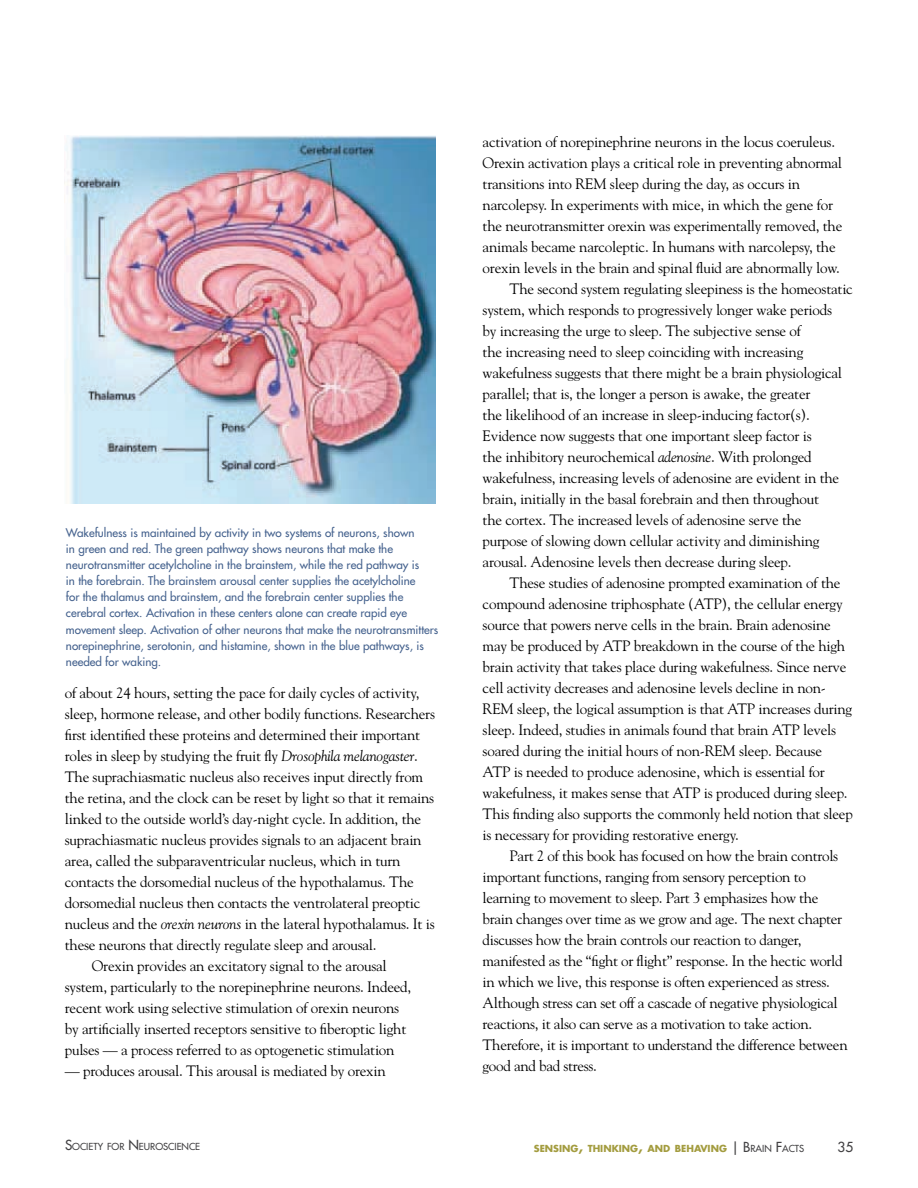
<style>
.page{position:relative;width:918px;height:1188px;background:#fff}
.page>*{position:absolute;margin:0;border:0;box-sizing:border-box;transform-origin:0 0}
.t1{font:15px "Goudy";letter-spacing:-.015em;color:#000}
.t2{font:13.5px "Futura";color:#414042}
.t3{font:11.7px/16px "Futura";color:#45628e}
.t4{font:700 9.45px "Futura";color:#a39c3f}
.t5{font:9.45px "Futura";color:#414042}
.s1{font-style:italic}
.s2{font-size:13.5px}
.s3{font-weight:400;font-size:13.5px;color:#414042}
.s4{font-weight:400;color:#414042}
</style>
<div class="page">
<img style="left:65px;top:135px;width:371px;height:368px">
<p class="t3" style="left:66px;top:525px;width:374px">Wakefulness is maintained by activity in two systems of neurons, shown<br>in green and red. The green pathway shows neurons that make the neurotransmitter acetylcholine in the brainstem, while the red pathway is<br>in the forebrain. The brainstem arousal center supplies the acetylcholine<br>for the thalamus and brainstem, and the forebrain center supplies the cerebral cortex. Activation in these centers alone can create rapid eye movement sleep. Activation of other neurons that make the neurotransmitters norepinephrine, serotonin, and histamine, shown in the blue pathways, is needed for waking.</p>
<p class="t1" style="left:65px;top:684px;width:356px">of about 24 hours, setting the pace for daily cycles of activity,</p>
<p class="t1" style="left:65px;top:705px;width:372px">sleep, hormone release, and other bodily functions. Researchers</p>
<p class="t1" style="left:65px;top:726px;width:357px">first identified these proteins and determined their important</p>
<p class="t1" style="left:65px;top:747px;width:355px">roles in sleep by studying the fruit fly <span class="s1">Drosophila melanogaster</span>.</p>
<p class="t1" style="left:65px;top:768px;width:360px">The suprachiasmatic nucleus also receives input directly from</p>
<p class="t1" style="left:65px;top:789px;width:371px">the retina, and the clock can be reset by light so that it remains</p>
<p class="t1" style="left:65px;top:810px;width:358px">linked to the outside world’s day-night cycle. In addition, the</p>
<p class="t1" style="left:65px;top:831px;width:358px">suprachiasmatic nucleus provides signals to an adjacent brain</p>
<p class="t1" style="left:65px;top:852px;width:337px">area, called the subparaventricular nucleus, which in turn</p>
<p class="t1" style="left:65px;top:873px;width:351px">contacts the dorsomedial nucleus of the hypothalamus. The</p>
<p class="t1" style="left:65px;top:894px;width:357px">dorsomedial nucleus then contacts the ventrolateral preoptic</p>
<p class="t1" style="left:65px;top:915px;width:372px">nucleus and the <span class="s1">orexin neurons</span> in the lateral hypothalamus. It is</p>
<p class="t1" style="left:65px;top:936px;width:313px">these neurons that directly regulate sleep and arousal.</p>
<p class="t1" style="left:92px;top:957px;width:296px">Orexin provides an excitatory signal to the arousal</p>
<p class="t1" style="left:65px;top:978px;width:348px">system, particularly to the norepinephrine neurons. Indeed,</p>
<p class="t1" style="left:65px;top:999px;width:336px">recent work using selective stimulation of orexin neurons</p>
<p class="t1" style="left:65px;top:1020px;width:343px">by artificially inserted receptors sensitive to fiberoptic light</p>
<p class="t1" style="left:65px;top:1041px;width:331px">pulses — a process referred to as optogenetic stimulation</p>
<p class="t1" style="left:65px;top:1062px;width:323px">— produces arousal. This arousal is mediated by orexin</p>
<p class="t1" style="left:483px;top:132px;width:354px">activation of norepinephrine neurons in the locus coeruleus.</p>
<p class="t1" style="left:483px;top:153px;width:361px">Orexin activation plays a critical role in preventing abnormal</p>
<p class="t1" style="left:483px;top:174px;width:319px">transitions into REM sleep during the day, as occurs in</p>
<p class="t1" style="left:483px;top:195px;width:352px">narcolepsy. In experiments with mice, in which the gene for</p>
<p class="t1" style="left:483px;top:216px;width:361px">the neurotransmitter orexin was experimentally removed, the</p>
<p class="t1" style="left:483px;top:237px;width:355px">animals became narcoleptic. In humans with narcolepsy, the</p>
<p class="t1" style="left:483px;top:258px;width:359px">orexin levels in the brain and spinal fluid are abnormally low.</p>
<p class="t1" style="left:510px;top:279px;width:345px">The second system regulating sleepiness is the homeostatic</p>
<p class="t1" style="left:483px;top:300px;width:351px">system, which responds to progressively longer wake periods</p>
<p class="t1" style="left:483px;top:321px;width:320px">by increasing the urge to sleep. The subjective sense of</p>
<p class="t1" style="left:483px;top:342px;width:322px">the increasing need to sleep coinciding with increasing</p>
<p class="t1" style="left:483px;top:363px;width:361px">wakefulness suggests that there might be a brain physiological</p>
<p class="t1" style="left:483px;top:384px;width:329px">parallel; that is, the longer a person is awake, the greater</p>
<p class="t1" style="left:483px;top:405px;width:329px">the likelihood of an increase in sleep-inducing factor(s).</p>
<p class="t1" style="left:483px;top:426px;width:331px">Evidence now suggests that one important sleep factor is</p>
<p class="t1" style="left:483px;top:447px;width:331px">the inhibitory neurochemical <span class="s1">adenosine</span>. With prolonged</p>
<p class="t1" style="left:483px;top:468px;width:358px">wakefulness, increasing levels of adenosine are evident in the</p>
<p class="t1" style="left:483px;top:489px;width:338px">brain, initially in the basal forebrain and then throughout</p>
<p class="t1" style="left:483px;top:510px;width:321px">the cortex. The increased levels of adenosine serve the</p>
<p class="t1" style="left:483px;top:531px;width:338px">purpose of slowing down cellular activity and diminishing</p>
<p class="t1" style="left:483px;top:552px;width:311px">arousal. Adenosine levels then decrease during sleep.</p>
<p class="t1" style="left:510px;top:573px;width:332px">These studies of adenosine prompted examination of the</p>
<p class="t1" style="left:483px;top:594px;width:362px">compound adenosine triphosphate (ATP), the cellular energy</p>
<p class="t1" style="left:483px;top:615px;width:350px">source that powers nerve cells in the brain. Brain adenosine</p>
<p class="t1" style="left:483px;top:636px;width:364px">may be produced by ATP breakdown in the course of the high</p>
<p class="t1" style="left:483px;top:657px;width:365px">brain activity that takes place during wakefulness. Since nerve</p>
<p class="t1" style="left:483px;top:678px;width:345px">cell activity decreases and adenosine levels decline in non-</p>
<p class="t1" style="left:483px;top:699px;width:371px">REM sleep, the logical assumption is that ATP increases during</p>
<p class="t1" style="left:483px;top:720px;width:355px">sleep. Indeed, studies in animals found that brain ATP levels</p>
<p class="t1" style="left:483px;top:741px;width:341px">soared during the initial hours of non-REM sleep. Because</p>
<p class="t1" style="left:483px;top:762px;width:344px">ATP is needed to produce adenosine, which is essential for</p>
<p class="t1" style="left:483px;top:783px;width:367px">wakefulness, it makes sense that ATP is produced during sleep.</p>
<p class="t1" style="left:483px;top:804px;width:372px">This finding also supports the commonly held notion that sleep</p>
<p class="t1" style="left:483px;top:825px;width:258px">is necessary for providing restorative energy.</p>
<p class="t1" style="left:510px;top:846px;width:330px">Part 2 of this book has focused on how the brain controls</p>
<p class="t1" style="left:483px;top:867px;width:325px">important functions, ranging from sensory perception to</p>
<p class="t1" style="left:483px;top:888px;width:337px">learning to movement to sleep. Part 3 emphasizes how the</p>
<p class="t1" style="left:483px;top:909px;width:361px">brain changes over time as we grow and age. The next chapter</p>
<p class="t1" style="left:483px;top:930px;width:320px">discusses how the brain controls our reaction to danger,</p>
<p class="t1" style="left:483px;top:951px;width:362px">manifested as the “fight or flight” response. In the hectic world</p>
<p class="t1" style="left:483px;top:972px;width:349px">in which we live, this response is often experienced as stress.</p>
<p class="t1" style="left:483px;top:993px;width:357px">Although stress can set off a cascade of negative physiological</p>
<p class="t1" style="left:483px;top:1014px;width:331px">reactions, it also can serve as a motivation to take action.</p>
<p class="t1" style="left:483px;top:1035px;width:367px">Therefore, it is important to understand the difference between</p>
<p class="t1" style="left:483px;top:1056px;width:116px">good and bad stress.</p>
<p class="t5" style="left:65px;top:1141px;width:137px"><span class="s2">S</span>OCIETY FOR <span class="s2">N</span>EUROSCIENCE</p>
<p class="t4" style="left:534px;top:1142px;width:272px">SENSING<span class="s2">,</span> THINKING<span class="s2">,</span> AND BEHAVING <span class="s3">|</span> <span class="s3">B</span><span class="s4">RAIN</span> <span class="s3">F</span><span class="s4">ACTS</span></p>
<p class="t2" style="left:838px;top:1138px;width:17px">35</p>
</div>
